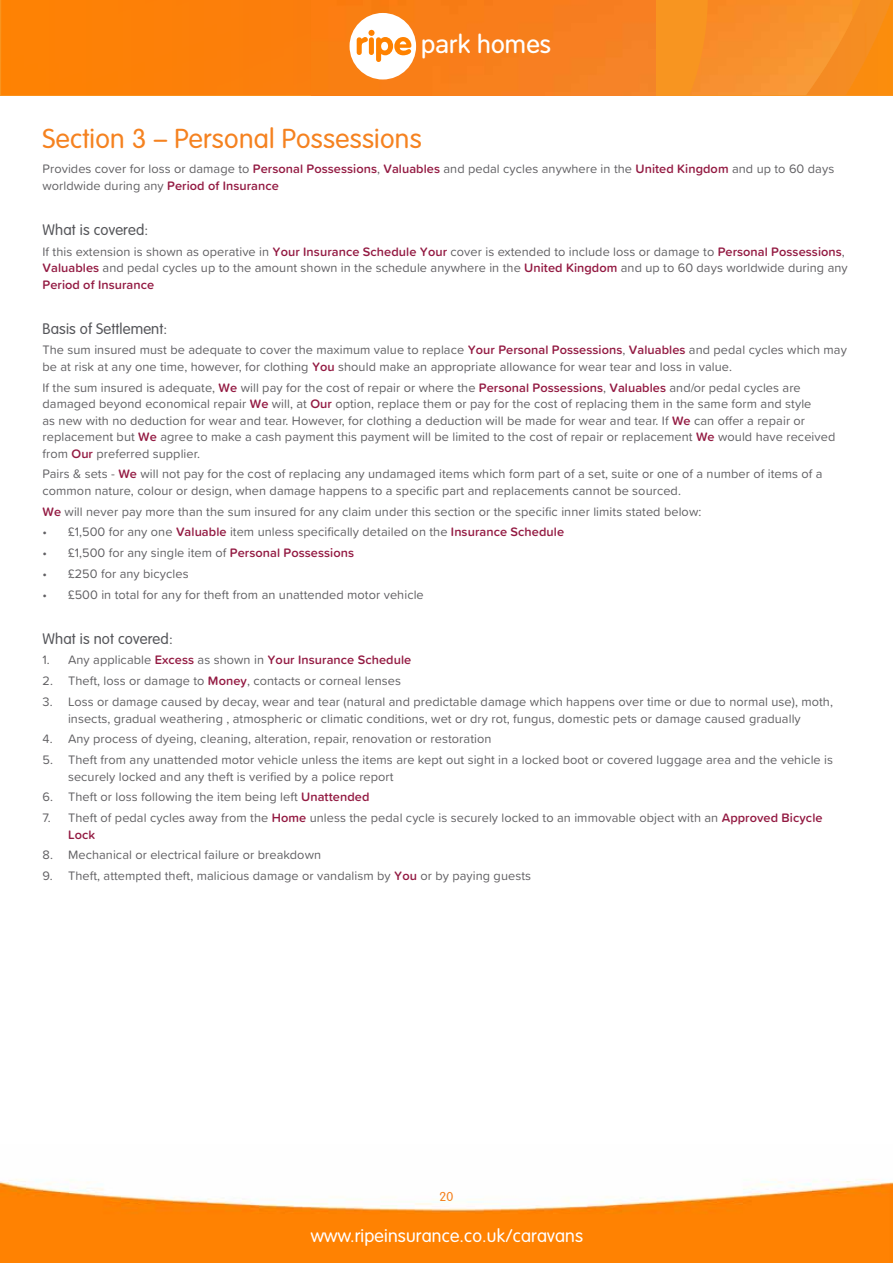
<style>
.page{position:relative;width:893px;height:1263px;background:#fff}
.page>*{position:absolute;margin:0;border:0;box-sizing:border-box;transform-origin:0 0}
.t1{font:300 27px "VAG Rounded Std";letter-spacing:.01em;color:#f58220}
.t2{font:25.2px "Tate";letter-spacing:.005em;color:#fff}
.t3{font:300 18px "VAG Rounded Std";letter-spacing:.01em;color:#fff}
.t4{font:300 15px "VAG Rounded Std";letter-spacing:.01em;color:#55565a}
.t5{font:12.75px/16.5px "Proxima Soft";letter-spacing:.005em;color:#626164}
.t6{font:600 12.75px "Proxima Soft";letter-spacing:.005em;color:#931a42}
.t7{font:300 12.75px "VAG Rounded Std";color:#f58220}
.s1{font-weight:600;color:#931a42}
.s2{font-weight:400;color:#626164}
</style>
<div class="page">
<img style="left:0;top:1179px;width:893px;height:84px">
<svg style="left:0;top:0;width:893px;height:95px;background:#f8901a"></svg>
<img style="left:690px;top:0;width:162px;height:95px">
<img style="left:1px;top:0;width:655px;height:95px">
<div style="left:350px;top:13px;width:66px;height:67px;background:#fff;border-radius:33px"></div>
<svg style="left:357px;top:30px;width:54px;height:32px"></svg>
<h2 class="t2" style="left:421px;top:30px;width:131px">park homes</h2>
<h1 class="t1" style="left:43px;top:123px;width:381px">Section 3 – Personal Possessions</h1>
<p class="t5" style="left:43px;top:160px;width:793px">Provides cover for loss or damage to <span class="s1">Personal Possessions</span>, <span class="s1">Valuables</span> and pedal cycles anywhere in the <span class="s1">United Kingdom</span> and up to 60 days worldwide during any <span class="s1">Period of Insurance</span></p>
<p class="t4" style="left:43px;top:221px;width:107px">What is covered:</p>
<p class="t5" style="left:43px;top:242px;width:807px">If this extension is shown as operative in <span class="s1">Your Insurance Schedule Your</span> cover is extended to include loss or damage to <span class="s1">Personal Possessions</span>,<br><span class="s1">Valuables</span> and pedal cycles up to the amount shown in the schedule anywhere in the <span class="s1">United Kingdom</span> and up to 60 days worldwide during any<br><span class="s1">Period of Insurance</span></p>
<p class="t4" style="left:43px;top:320px;width:126px">Basis of Settlement:</p>
<p class="t5" style="left:43px;top:341px;width:806px">The sum insured must be adequate to cover the maximum value to replace <span class="s1">Your Personal Possessions</span>, <span class="s1">Valuables</span> and pedal cycles which may be at risk at any one time, however, for clothing <span class="s1">You</span> should make an appropriate allowance for wear tear and loss in value.</p>
<p class="t5" style="left:43px;top:379px;width:794px">If the sum insured is adequate, <span class="s1">We</span> will pay for the cost of repair or where the <span class="s1">Personal Possessions</span>, <span class="s1">Valuables</span> and/or pedal cycles are damaged beyond economical repair <span class="s1">We</span> will, at <span class="s1">Our</span> option, replace them or pay for the cost of replacing them in the same form and style<br>as new with no deduction for wear and tear. However, for clothing a deduction will be made for wear and tear. If <span class="s1">We</span> can offer a repair or replacement but <span class="s1">We</span> agree to make a cash payment this payment will be limited to the cost of repair or replacement <span class="s1">We</span> would have received from <span class="s1">Our</span> preferred supplier.</p>
<p class="t5" style="left:43px;top:465px;width:782px">Pairs &amp; sets - <span class="s1">We</span> will not pay for the cost of replacing any undamaged items which form part of a set, suite or one of a number of items of a common nature, colour or design, when damage happens to a specific part and replacements cannot be sourced.</p>
<p class="t5" style="left:43px;top:503px;width:660px"><span class="s1">We</span> will never pay more than the sum insured for any claim under this section or the specific inner limits stated below:</p>
<p class="t5" style="left:43px;top:523px;width:523px">• £1,500 for any one <span class="s1">Valuable</span> item unless specifically detailed on the <span class="s1">Insurance Schedule</span></p>
<p class="t5" style="left:43px;top:544px;width:313px">• £1,500 for any single item of <span class="s1">Personal Possessions</span></p>
<p class="t5" style="left:43px;top:565px;width:148px">• £250 for any bicycles</p>
<p class="t5" style="left:43px;top:586px;width:383px">• £500 in total for any for theft from an unattended motor vehicle</p>
<p class="t4" style="left:43px;top:630px;width:132px">What is not covered:</p>
<p class="t6" style="left:43px;top:651px;width:370px"><span class="s2">1. Any applicable</span> Excess <span class="s2">as shown in</span> Your Insurance Schedule</p>
<p class="t5" style="left:43px;top:672px;width:360px">2. Theft, loss or damage to <span class="s1">Money</span>, contacts or corneal lenses</p>
<p class="t5" style="left:43px;top:693px;width:792px;text-align:center">3. Loss or damage caused by decay, wear and tear (natural and predictable damage which happens over time or due to normal use), moth, insects, gradual weathering , atmospheric or climatic conditions, wet or dry rot, fungus, domestic pets or damage caused gradually</p>
<p class="t5" style="left:43px;top:730px;width:450px">4. Any process of dyeing, cleaning, alteration, repair, renovation or restoration</p>
<p class="t5" style="left:68px;top:751px;width:766px;text-indent:-26px">5. Theft from any unattended motor vehicle unless the items are kept out sight in a locked boot or covered luggage area and the vehicle is securely locked and any theft is verified by a police report</p>
<p class="t5" style="left:43px;top:788px;width:328px">6. Theft or loss following the item being left <span class="s1">Unattended</span></p>
<p class="t5" style="left:68px;top:809px;width:756px;text-indent:-26px">7. Theft of pedal cycles away from the <span class="s1">Home</span> unless the pedal cycle is securely locked to an immovable object with an <span class="s1">Approved Bicycle<br>Lock</span></p>
<p class="t5" style="left:43px;top:846px;width:280px">8. Mechanical or electrical failure or breakdown</p>
<p class="t5" style="left:43px;top:867px;width:490px">9. Theft, attempted theft, malicious damage or vandalism by <span class="s1">You</span> or by paying guests</p>
<p class="t7" style="left:440px;top:1189px;width:15px">20</p>
<h3 class="t3" style="left:311px;top:1225px;width:274px">www.ripeinsurance.co.uk/caravans</h3>
</div>
